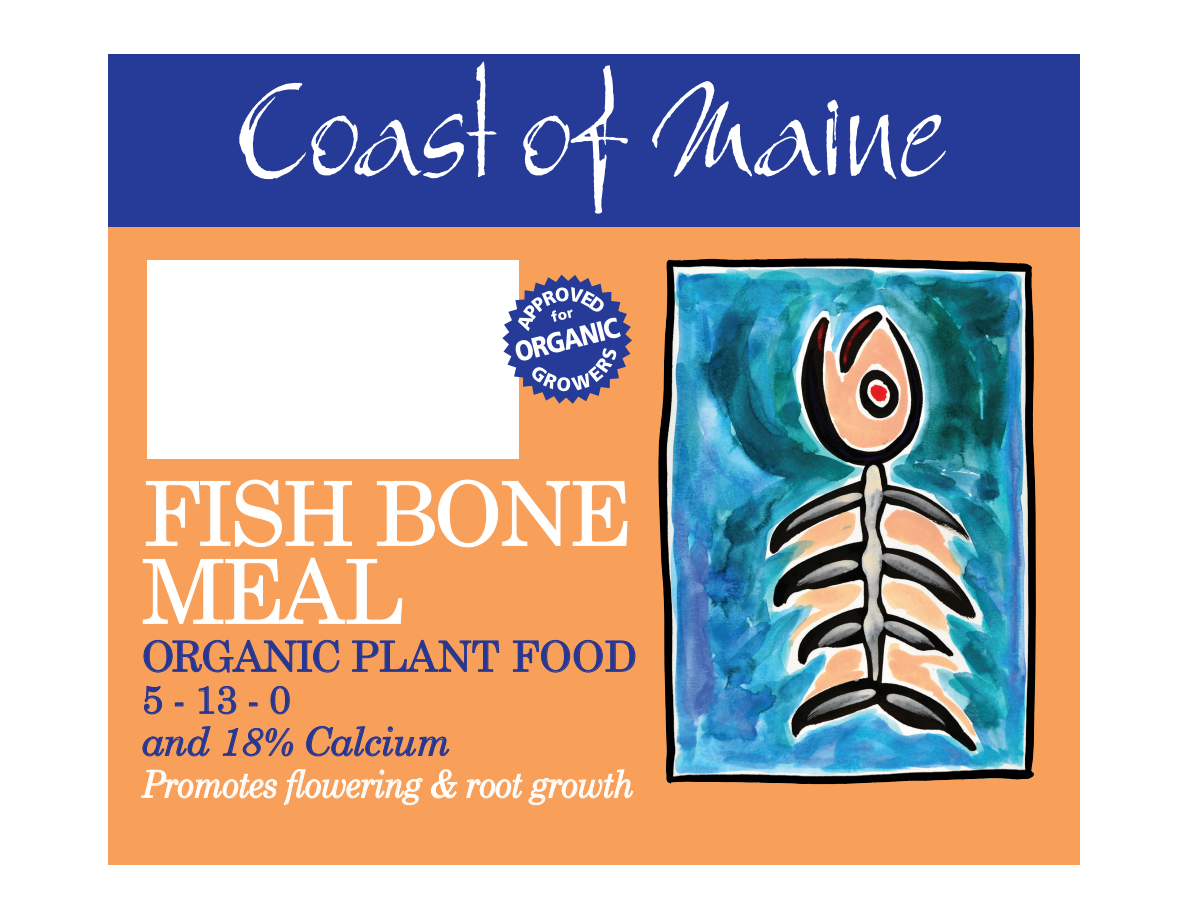
<style>
.page{position:relative;width:1188px;height:918px;background:#fff}
.page>*{position:absolute;margin:0;border:0;box-sizing:border-box;transform-origin:0 0}
.t1{font:144px "Bergell Plain";color:#fff;scale:.9 1}
.t2{font:88.5px/78px "Century Schoolbook";letter-spacing:-.04em;color:#fff}
.t3{font:42px "Century Schoolbook";color:#263692}
.t4{font:italic 39px "Century Schoolbook";letter-spacing:-.02em;color:#263692}
.t5{font:39px "Century Schoolbook";color:#263692}
.t6{font:italic 37.5px "Century Schoolbook";letter-spacing:-.03em;color:#fff;scale:.9 1}
</style>
<div class="page">
<div style="left:108px;top:184px;width:972px;height:680px;background:#f8a05a"></div>
<div style="left:148px;top:260px;width:371px;height:198px;background:#fff"></div>
<svg style="left:502px;top:275px;width:130px;height:129px"></svg>
<div style="left:108px;top:54px;width:972px;height:172px;background:#253b97"></div>
<img style="left:658px;top:258px;width:378px;height:526px">
<svg style="left:146px;top:480px;width:206px;height:67px"></svg>
<svg style="left:377px;top:480px;width:251px;height:67px"></svg>
<svg style="left:143px;top:557px;width:259px;height:67px"></svg>
<svg style="left:143px;top:639px;width:197px;height:34px"></svg>
<svg style="left:352px;top:639px;width:148px;height:33px"></svg>
<svg style="left:513px;top:640px;width:123px;height:33px"></svg>
<svg style="left:142px;top:685px;width:151px;height:71px"></svg>
<svg style="left:306px;top:726px;width:144px;height:30px"></svg>
<svg style="left:141px;top:770px;width:136px;height:29px"></svg>
<svg style="left:284px;top:769px;width:139px;height:36px"></svg>
<svg style="left:431px;top:769px;width:26px;height:29px"></svg>
<svg style="left:466px;top:769px;width:167px;height:36px"></svg>
<h1 class="t1" style="left:235px;top:41px;width:794px">Coast of Maine</h1>
<h2 class="t2" style="left:142px;top:472px;width:491px">FISH BONE<br>MEAL</h2>
<p class="t3" style="left:142px;top:630px;width:497px">ORGANIC PLANT FOOD</p>
<p class="t5" style="left:142px;top:675px;width:151px">5 - 13 - 0</p>
<p class="t4" style="left:142px;top:718px;width:310px">and 18% Calcium</p>
<p class="t6" style="left:142px;top:761px;width:548px">Promotes flowering &amp; root growth</p>
</div>
